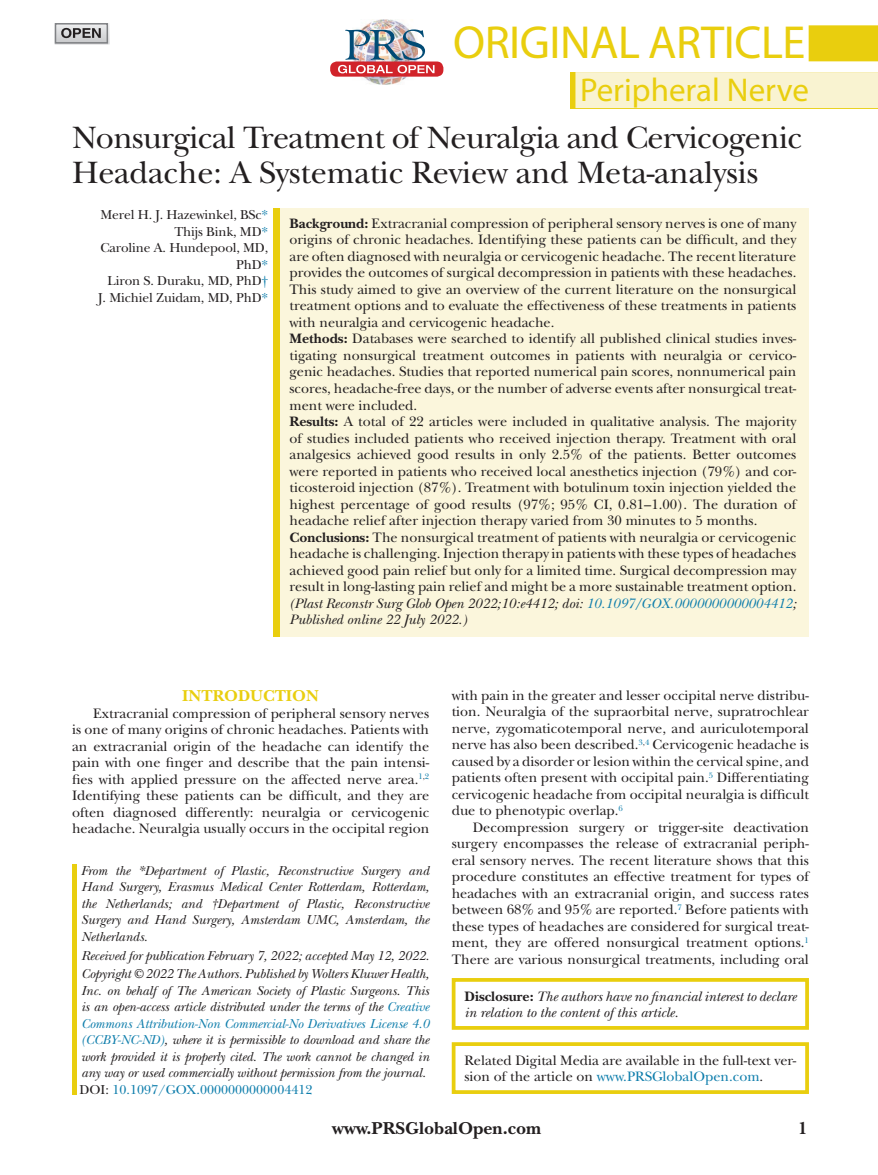
<style>
.page{position:relative;width:878px;height:1175px;background:#fff}
.page>*{position:absolute;margin:0;border:0;box-sizing:border-box;transform-origin:0 0}
.t1{font:46.5px "Myriad Pro";letter-spacing:-.01em;color:#e9ce0e}
.t2{font:33px "Myriad Pro";color:#e9ce0e}
.t3{font:32.25px/34.5px "New Baskerville Std";letter-spacing:-.02em;color:#231f20}
.t4{font:700 18px "New Baskerville Std";color:#231f20}
.t5{font:700 16.5px "New Baskerville Std";color:#e9ce0e}
.t6{font:14.25px/16.5px "New Baskerville Std";color:#231f20;text-align:justify}
.t7{font:italic 14.25px/16.5px "New Baskerville Std";color:#231f20}
.t8{font:italic 13.5px/16.5px "New Baskerville Std";letter-spacing:-.005em;color:#231f20}
.t9{font:13.5px/16.5px "New Baskerville Std";letter-spacing:-.01em;color:#231f20;text-align:right}
.s1{color:#0f7eac}
.s2{font-weight:700}
.s3{font-style:italic}
.s4{font-style:italic;color:#0f7eac}
.s5{font-style:normal}
.s6{font-style:normal;color:#0f7eac}
.s7{font-weight:700;font-style:normal}
</style>
<div class="page">
<img style="left:361px;top:20px;width:48px;height:64px">
<div style="left:330px;top:61px;width:113px;height:16px;background:#d1232a;border-radius:7px"></div>
<img style="left:338px;top:29px;width:96px;height:44px">
<hr style="left:72px;top:864px;width:4px;height:82px;background:#e9ce0e">
<hr style="left:72px;top:946px;width:4px;height:19px;background:#e9ce0e">
<hr style="left:72px;top:965px;width:4px;height:118px;background:#e9ce0e">
<hr style="left:72px;top:1081px;width:4px;height:13px;background:#e9ce0e">
<div style="left:452px;top:978px;width:356px;height:51px;border:4px solid #e9ce0e"></div>
<div style="left:575px;top:72px;width:303px;height:36px;background:#f9f3d1"></div>
<div style="left:274px;top:126px;width:534px;height:511px;background:#fbf6dc"></div>
<div style="left:274px;top:205px;width:6px;height:126px;background:#e9ce0e"></div>
<div style="left:274px;top:321px;width:6px;height:93px;background:#e9ce0e"></div>
<div style="left:274px;top:403px;width:6px;height:126px;background:#e9ce0e"></div>
<div style="left:274px;top:519px;width:6px;height:118px;background:#e9ce0e"></div>
<div style="left:72px;top:126px;width:736px;height:82px;background:#fff"></div>
<img style="left:54px;top:23px;width:55px;height:22px">
<div style="left:55px;top:23px;width:53px;height:21px;border:2px solid #808285"></div>
<svg style="left:61px;top:28px;width:40px;height:10px"></svg>
<div style="left:452px;top:1042px;width:356px;height:52px;border:4px solid #e9ce0e"></div>
<div style="left:808px;top:25px;width:70px;height:36px;background:#e9ce0e"></div>
<h1 class="t1" style="left:453px;top:14px;width:354px">Original Article</h1>
<h2 class="t2" style="left:580px;top:69px;width:230px">Peripheral Nerve</h2>
<h3 class="t3" style="left:72px;top:121px;width:731px">Nonsurgical Treatment of Neuralgia and Cervicogenic<br>Headache: A Systematic Review and Meta-analysis</h3>
<p class="t9" style="left:98px;top:207px;width:172px">Merel H. J. Hazewinkel, BSc<span class="s1">*<br></span>Thijs Bink, MD<span class="s1">*<br></span>Caroline A. Hundepool, MD,<br>PhD<span class="s1">*<br></span>Liron S. Duraku, MD, PhD<span class="s1">†<br></span>J. Michiel Zuidam, MD, PhD<span class="s1">*</span></p>
<p class="t6" style="left:289px;top:215px;width:508px;text-align:left"><span class="s2">Background:</span> Extracranial compression of peripheral sensory nerves is one of many origins of chronic headaches. Identifying these patients can be difficult, and they are often diagnosed with neuralgia or cervicogenic headache. The recent literature provides the outcomes of surgical decompression in patients with these headaches.<br>This study aimed to give an overview of the current literature on the nonsurgical treatment options and to evaluate the effectiveness of these treatments in patients with neuralgia and cervicogenic headache.<br><span class="s2">Methods:</span> Databases were searched to identify all published clinical studies inves&shy;tigating nonsurgical treatment outcomes in patients with neuralgia or cervico&shy;genic headaches. Studies that reported numerical pain scores, nonnumerical pain scores, headache-free days, or the number of adverse events after nonsurgical treat&shy;ment were included.<br><span class="s2">Results:</span> A total of 22 articles were included in qualitative analysis. The majority of studies included patients who received injection therapy. Treatment with oral analgesics achieved good results in only 2.5% of the patients. Better outcomes were reported in patients who received local anesthetics injection (79%) and cor&shy;ticosteroid injection (87%). Treatment with botulinum toxin injection yielded the highest percentage of good results (97%; 95% CI, 0.81–1.00). The duration of headache relief after injection therapy varied from 30 minutes to 5 months.<br><span class="s2">Conclusions:</span> The nonsurgical treatment of patients with neuralgia or cervicogenic headache is challenging. Injection therapy in patients with these types of headaches achieved good pain relief but only for a limited time. Surgical decompression may result in long-lasting pain relief and might be a more sustainable treatment option. <span class="s3">(Plast Reconstr Surg Glob Open 2022;10:e4412; doi:</span> <span class="s4">10.1097/GOX.0000000000004412</span><span class="s3">; Published online 22 July 2022.)</span></p>
<p class="t6" style="left:452px;top:687px;width:359px">with pain in the greater and lesser occipital nerve distribu&shy;tion. Neuralgia of the supraorbital nerve, supratrochlear nerve, zygomaticotemporal nerve, and auriculotemporal nerve has also been described.<sup>3</sup><sup>,</sup><sup>4</sup> Cervicogenic headache is caused by a disorder or lesion within the cervical spine, and patients often present with occipital pain.<sup>5</sup> Differentiating cervicogenic headache from occipital neuralgia is difficult due to phenotypic overlap.<sup>6</sup></p>
<p class="t6" style="left:451px;top:819px;width:359px;text-indent:21px">Decompression surgery or trigger-site deactivation surgery encompasses the release of extracranial periph&shy;eral sensory nerves. The recent literature shows that this procedure constitutes an effective treatment for types of headaches with an extracranial origin, and success rates between 68% and 95% are reported.<sup>7</sup> Before patients with these types of headaches are considered for surgical treat&shy;ment, they are offered nonsurgical treatment options.<sup>1<br></sup>There are various nonsurgical treatments, including oral</p>
<p class="t5" style="left:182px;top:686px;width:138px">INTRODUCTION</p>
<p class="t6" style="left:72px;top:705px;width:359px;text-indent:21px">Extracranial compression of peripheral sensory nerves is one of many origins of chronic headaches. Patients with an extracranial origin of the headache can identify the pain with one finger and describe that the pain intensi&shy;fies with applied pressure on the affected nerve area.<sup>1</sup><sup>,</sup><sup>2<br></sup>Identifying these patients can be difficult, and they are often diagnosed differently: neuralgia or cervicogenic headache. Neuralgia usually occurs in the occipital region</p>
<p class="t8" style="left:81px;top:862px;width:350px;text-align:justify">From the *Department of Plastic, Reconstructive Surgery and Hand Surgery, Erasmus Medical Center Rotterdam, Rotterdam, the Netherlands; and †Department of Plastic, Reconstructive Surgery and Hand Surgery, Amsterdam UMC, Amsterdam, the Netherlands.</p>
<p class="t8" style="left:81px;top:946px;width:350px;line-height:18.8px">Received for publication February 7, 2022; accepted May 12, 2022.<br>Copyright © 2022 The Authors. Published by Wolters Kluwer Health,</p>
<p class="t8" style="left:80px;top:982px;width:351px">Inc. on behalf of The American Society of Plastic Surgeons. This is an open-access article distributed under the terms of the <span class="s1">Creative Commons Attribution-Non Commercial-No Derivatives License 4.0 (CCBY-NC-ND)</span>, where it is permissible to download and share the work provided it is properly cited. The work cannot be changed in any way or used commercially without permission from the journal.<br><span class="s5">DOI:</span> <span class="s6">10.1097/GOX.0000000000004412</span></p>
<p class="t7" style="left:464px;top:987px;width:333px"><span class="s7">Disclosure:</span> The authors have no financial interest to declare in relation to the content of this article.</p>
<p class="t6" style="left:464px;top:1051px;width:333px">Related Digital Media are available in the full-text ver&shy;sion of the article on <span class="s1">www.PRSGlobalOpen.com</span>.</p>
<p class="t4" style="left:332px;top:1118px;width:210px">www.PRSGlobalOpen.com</p>
<p class="t4" style="left:798px;top:1118px;width:11px">1</p>
</div>
